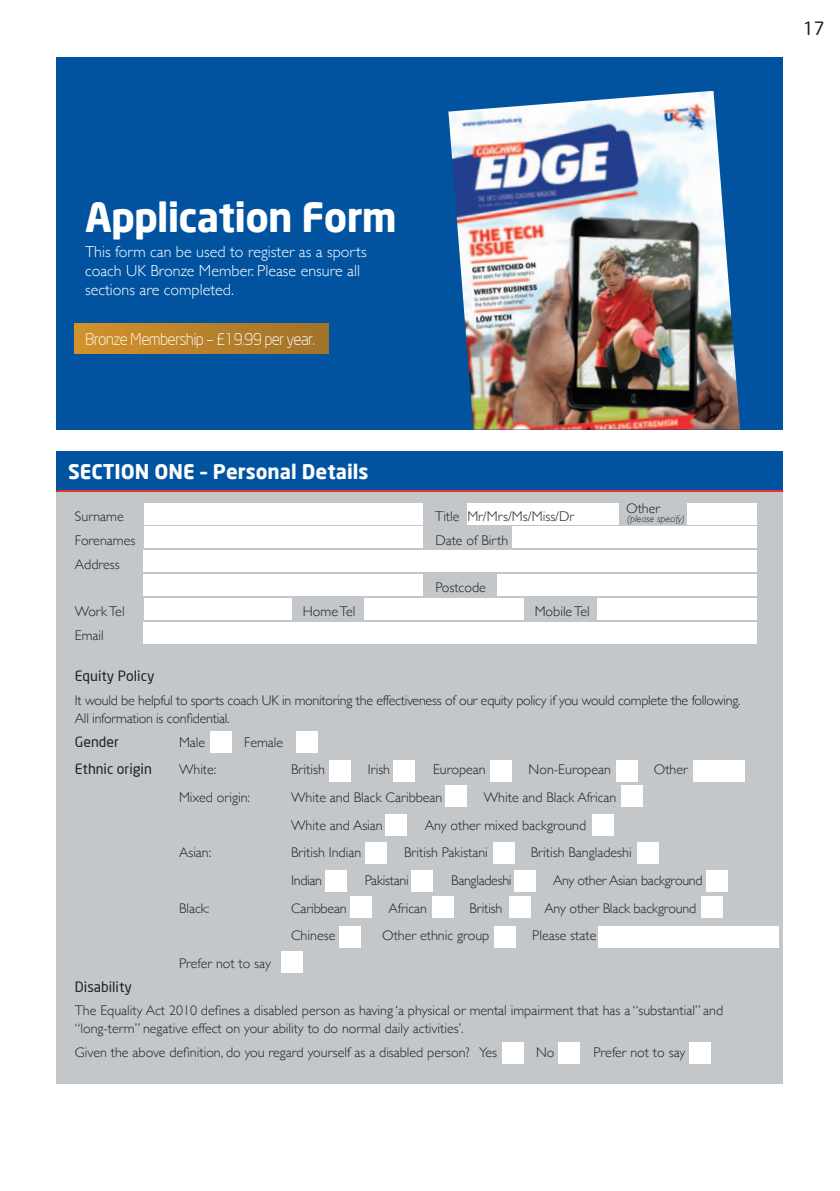
<style>
.page{position:relative;width:840px;height:1191px;background:#fff}
.page>*{position:absolute;margin:0;border:0;box-sizing:border-box;transform-origin:0 0}
.t1{font:700 40px "Neo Sans";letter-spacing:-.02em;color:#fff}
.t2{font:700 20px "Neo Sans";color:#fff}
.t3{font:18px "Neo Sans";color:#231f20}
.t4{font:300 16px/19.2px "Gill Sans";color:#fff}
.t5{font:300 16px "Neo Sans";letter-spacing:-.04em;color:#fff}
.t6{font:300 14px/18px "Gill Sans";color:#231f20}
.t7{font:300 14px/18px "Gill Sans";letter-spacing:-.02em;color:#231f20}
.t8{font:14px "Neo Sans";color:#231f20}
.t9{font:italic 300 10px "Gill Sans";color:#231f20}
</style>
<div class="page">
<div style="left:57px;top:57px;width:725px;height:372px;background:#0153a0"></div>
<img style="left:448px;top:91px;width:291px;height:338px">
<div style="left:75px;top:324px;width:253px;height:29px;background:linear-gradient(to right,#d3922b,#9f722a)"></div>
<div style="left:57px;top:484px;width:725px;height:599px;background:#c3c7ca"></div>
<div style="left:466px;top:503px;width:152px;height:21px;background:#fff"></div>
<div style="left:57px;top:451px;width:725px;height:40px;background:#0153a0"></div>
<div style="left:144px;top:503px;width:278px;height:21px;background:#fff"></div>
<div style="left:143px;top:550px;width:613px;height:22px;background:#fff"></div>
<div style="left:687px;top:503px;width:69px;height:21px;background:#fff"></div>
<div style="left:144px;top:527px;width:278px;height:21px;background:#fff"></div>
<div style="left:143px;top:574px;width:279px;height:21px;background:#fff"></div>
<div style="left:143px;top:598px;width:148px;height:21px;background:#fff"></div>
<div style="left:210px;top:731px;width:22px;height:21px;background:#fff"></div>
<div style="left:296px;top:731px;width:21px;height:21px;background:#fff"></div>
<div style="left:329px;top:760px;width:21px;height:21px;background:#fff"></div>
<div style="left:393px;top:760px;width:21px;height:21px;background:#fff"></div>
<div style="left:489px;top:760px;width:22px;height:21px;background:#fff"></div>
<div style="left:445px;top:785px;width:21px;height:22px;background:#fff"></div>
<div style="left:385px;top:814px;width:21px;height:22px;background:#fff"></div>
<div style="left:365px;top:842px;width:21px;height:21px;background:#fff"></div>
<div style="left:325px;top:870px;width:21px;height:21px;background:#fff"></div>
<div style="left:350px;top:896px;width:21px;height:21px;background:#fff"></div>
<div style="left:339px;top:926px;width:22px;height:21px;background:#fff"></div>
<div style="left:281px;top:951px;width:21px;height:21px;background:#fff"></div>
<div style="left:494px;top:926px;width:21px;height:21px;background:#fff"></div>
<div style="left:598px;top:926px;width:180px;height:21px;background:#fff"></div>
<div style="left:432px;top:896px;width:21px;height:21px;background:#fff"></div>
<div style="left:509px;top:896px;width:21px;height:21px;background:#fff"></div>
<div style="left:700px;top:896px;width:22px;height:21px;background:#fff"></div>
<div style="left:411px;top:870px;width:21px;height:21px;background:#fff"></div>
<div style="left:514px;top:870px;width:21px;height:21px;background:#fff"></div>
<div style="left:705px;top:870px;width:21px;height:21px;background:#fff"></div>
<div style="left:493px;top:842px;width:21px;height:21px;background:#fff"></div>
<div style="left:636px;top:842px;width:22px;height:21px;background:#fff"></div>
<div style="left:592px;top:814px;width:21px;height:22px;background:#fff"></div>
<div style="left:621px;top:785px;width:21px;height:22px;background:#fff"></div>
<div style="left:616px;top:760px;width:21px;height:21px;background:#fff"></div>
<div style="left:693px;top:760px;width:52px;height:21px;background:#fff"></div>
<div style="left:143px;top:622px;width:613px;height:21px;background:#fff"></div>
<div style="left:364px;top:598px;width:160px;height:21px;background:#fff"></div>
<div style="left:597px;top:598px;width:159px;height:21px;background:#fff"></div>
<div style="left:497px;top:574px;width:259px;height:21px;background:#fff"></div>
<div style="left:512px;top:527px;width:244px;height:21px;background:#fff"></div>
<hr style="left:57px;top:490px;width:725px;height:2px;background:#ee3032">
<div style="left:502px;top:1042px;width:21px;height:21px;background:#fff"></div>
<div style="left:557px;top:1042px;width:22px;height:21px;background:#fff"></div>
<div style="left:689px;top:1042px;width:21px;height:21px;background:#fff"></div>
<p class="t3" style="left:802px;top:17px;width:23px">17</p>
<p class="t1" style="left:85px;top:191px;width:313px">Application Form</p>
<p class="t4" style="left:85px;top:241px;width:283px">This form can be used to register as a sports coach UK Bronze Member. Please ensure all sections are completed.</p>
<p class="t5" style="left:85px;top:329px;width:231px">Bronze Membership – £19.99 per year.</p>
<p class="t2" style="left:68px;top:458px;width:302px">SECTION ONE – Personal Details</p>
<p class="t6" style="left:75px;top:507px;width:50px">Surname</p>
<p class="t6" style="left:435px;top:507px;width:140px">Title Mr/Mrs/Ms/Miss/Dr</p>
<p class="t6" style="left:626px;top:499px;width:35px">Other</p>
<p class="t9" style="left:626px;top:513px;width:59px">(please specify)</p>
<p class="t6" style="left:75px;top:530px;width:62px">Forenames</p>
<p class="t6" style="left:435px;top:530px;width:74px">Date of Birth</p>
<p class="t6" style="left:75px;top:554px;width:46px">Address</p>
<p class="t6" style="left:435px;top:578px;width:52px">Postcode</p>
<p class="t6" style="left:75px;top:601px;width:51px">Work Tel</p>
<p class="t6" style="left:303px;top:601px;width:54px">Home Tel</p>
<p class="t6" style="left:534px;top:601px;width:57px">Mobile Tel</p>
<p class="t6" style="left:75px;top:625px;width:30px">Email</p>
<p class="t8" style="left:75px;top:667px;width:81px">Equity Policy</p>
<p class="t7" style="left:75px;top:690px;width:666px">It would be helpful to sports coach UK in monitoring the effectiveness of our equity policy if you would complete the following.<br>All information is confidential.</p>
<p class="t8" style="left:75px;top:733px;width:45px">Gender</p>
<p class="t6" style="left:179px;top:732px;width:28px">Male</p>
<p class="t6" style="left:244px;top:732px;width:40px">Female</p>
<p class="t8" style="left:75px;top:760px;width:78px">Ethnic origin</p>
<p class="t6" style="left:179px;top:760px;width:39px">White:</p>
<p class="t6" style="left:291px;top:760px;width:35px">British</p>
<p class="t6" style="left:367px;top:760px;width:24px">Irish</p>
<p class="t6" style="left:433px;top:760px;width:54px">European</p>
<p class="t6" style="left:528px;top:760px;width:84px">Non-European</p>
<p class="t6" style="left:653px;top:760px;width:35px">Other</p>
<p class="t6" style="left:179px;top:787px;width:72px">Mixed origin:</p>
<p class="t6" style="left:291px;top:787px;width:153px">White and Black Caribbean</p>
<p class="t6" style="left:483px;top:787px;width:134px">White and Black African</p>
<p class="t6" style="left:291px;top:815px;width:93px">White and Asian</p>
<p class="t6" style="left:424px;top:815px;width:163px">Any other mixed background</p>
<p class="t6" style="left:179px;top:843px;width:34px">Asian:</p>
<p class="t6" style="left:291px;top:843px;width:72px">British Indian</p>
<p class="t6" style="left:404px;top:843px;width:85px">British Pakistani</p>
<p class="t6" style="left:530px;top:843px;width:102px">British Bangladeshi</p>
<p class="t6" style="left:291px;top:871px;width:32px">Indian</p>
<p class="t7" style="left:364px;top:871px;width:45px">Pakistani</p>
<p class="t7" style="left:451px;top:871px;width:62px">Bangladeshi</p>
<p class="t7" style="left:552px;top:871px;width:151px">Any other Asian background</p>
<p class="t6" style="left:179px;top:898px;width:32px">Black:</p>
<p class="t6" style="left:291px;top:898px;width:57px">Caribbean</p>
<p class="t6" style="left:388px;top:898px;width:40px">African</p>
<p class="t6" style="left:469px;top:898px;width:34px">British</p>
<p class="t6" style="left:544px;top:898px;width:153px">Any other Black background</p>
<p class="t6" style="left:291px;top:926px;width:46px">Chinese</p>
<p class="t6" style="left:382px;top:926px;width:109px">Other ethnic group</p>
<p class="t6" style="left:532px;top:926px;width:66px">Please state</p>
<p class="t6" style="left:179px;top:954px;width:93px">Prefer not to say</p>
<p class="t8" style="left:75px;top:978px;width:58px">Disability</p>
<p class="t6" style="left:75px;top:1001px;width:649px">The Equality Act 2010 defines a disabled person as having ‘a physical or mental impairment that has a “substantial” and “long-term” negative effect on your ability to do normal daily activities’.</p>
<p class="t6" style="left:75px;top:1043px;width:423px">Given the above definition, do you regard yourself as a disabled person? Yes</p>
<p class="t6" style="left:536px;top:1043px;width:20px">No</p>
<p class="t6" style="left:593px;top:1043px;width:93px">Prefer not to say</p>
</div>
